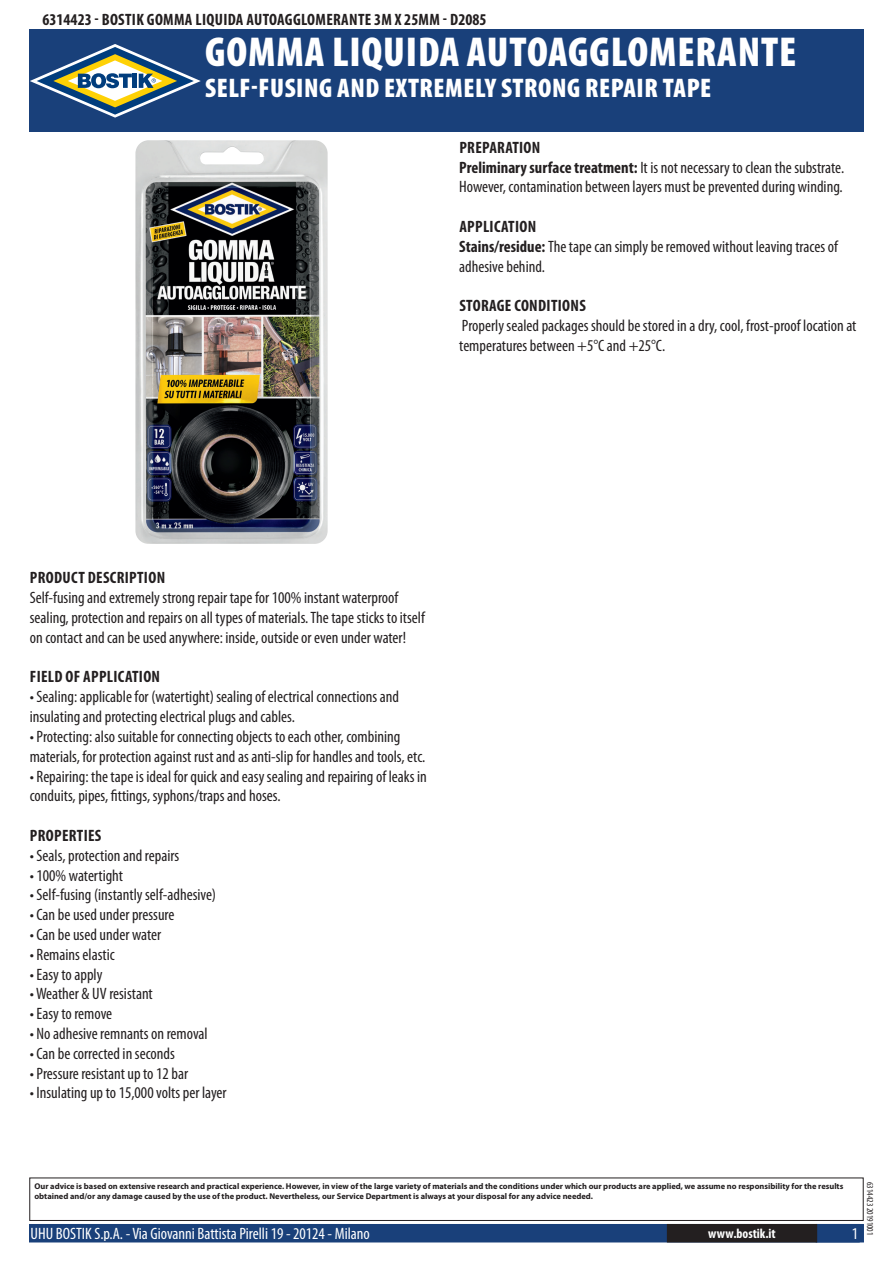
<style>
.page{position:relative;width:893px;height:1263px;background:#fff}
.page>*{position:absolute;margin:0;border:0;box-sizing:border-box;transform-origin:0 0}
.t1{font:900 condensed 42px "Myriad Pro";letter-spacing:.02em;color:#fff}
.t2{font:900 condensed 27px "Myriad Pro";letter-spacing:.02em;color:#fff}
.t3{font:condensed 16.5px/19.8px "Myriad Pro";color:#231f20}
.t4{font:700 condensed 16.5px "Myriad Pro";letter-spacing:.02em;color:#231f20}
.t5{font:condensed 16.5px "Myriad Pro";color:#fff}
.t6{font:700 condensed 13.5px "Myriad Pro";color:#fff}
.t7{font:condensed 9px "Myriad Pro";color:#231f20}
.t8{font:700 8.4px/10.1px "Myriad Pro";color:#231f20}
.s1{font-weight:700}
</style>
<div class="page">
<div style="left:30px;top:1225px;width:833px;height:17px;background:#19407a"></div>
<div style="left:29px;top:1224px;width:835px;height:18px;border:2px solid #19407a"></div>
<div style="left:816px;top:1224px;width:44px;height:18px;border:2px solid #19407a"></div>
<div style="left:668px;top:1225px;width:148px;height:17px;background:#231f20"></div>
<div style="left:667px;top:1224px;width:150px;height:18px;border:2px solid #231f20"></div>
<div style="left:29px;top:1177px;width:835px;height:44px;border:1px solid #231f20"></div>
<div style="left:30px;top:30px;width:834px;height:102px;background:#19407a"></div>
<svg style="left:30px;top:44px;width:171px;height:74px"></svg>
<img style="left:135px;top:140px;width:193px;height:404px">
<p class="t4" style="left:43px;top:9px;width:445px">6314423 - BOSTIK GOMMA LIQUIDA AUTOAGGLOMERANTE 3M X 25MM - D2085</p>
<h1 class="t1" style="left:205px;top:25px;width:593px">GOMMA LIQUIDA AUTOAGGLOMERANTE</h1>
<h2 class="t2" style="left:205px;top:70px;width:508px">SELF-FUSING AND EXTREMELY STRONG REPAIR TAPE</h2>
<p class="t3" style="left:459px;top:137px;width:386px"><span class="s1">PREPARATION<br>PRELIMINARY SURFACE TREATMENT:</span> It is not necessary to clean the substrate.<br>However, contamination between layers must be prevented during winding.</p>
<p class="t4" style="left:459px;top:216px;width:9px">APPL</p>
<p class="t3" style="left:459px;top:216px;width:380px;text-indent:30px"><span class="s1">ICATION<br>STAINS/RESIDUE:</span> The tape can simply be removed without leaving traces of adhesive behind.</p>
<p class="t4" style="left:459px;top:295px;width:128px">STORAGE CONDITIONS</p>
<p class="t3" style="left:459px;top:315px;width:399px">Properly sealed packages should be stored in a dry, cool, frost-proof location at temperatures between +5°C and +25°C.</p>
<p class="t4" style="left:30px;top:568px;width:137px">PRODUCT DESCRIPTION</p>
<p class="t3" style="left:30px;top:588px;width:397px">Self-fusing and extremely strong repair tape for 100% instant waterproof sealing, protection and repairs on all types of materials. The tape sticks to itself on contact and can be used anywhere: inside, outside or even under water!</p>
<p class="t4" style="left:30px;top:667px;width:132px">FIELD OF APPLICATION</p>
<p class="t3" style="left:30px;top:687px;width:371px">• Sealing: applicable for (watertight) sealing of electrical connections and insulating and protecting electrical plugs and cables.</p>
<p class="t3" style="left:30px;top:726px;width:397px">• Protecting: also suitable for connecting objects to each other, combining materials, for protection against rust and as anti-slip for handles and tools, etc.</p>
<p class="t3" style="left:30px;top:766px;width:399px">• Repairing: the tape is ideal for quick and easy sealing and repairing of leaks in conduits, pipes, fittings, syphons/traps and hoses.</p>
<p class="t4" style="left:30px;top:825px;width:73px">PROPERTIES</p>
<p class="t3" style="left:30px;top:845px;width:151px">• Seals, protection and repairs</p>
<p class="t3" style="left:30px;top:865px;width:95px">• 100% watertight</p>
<p class="t3" style="left:30px;top:885px;width:188px">• Self-fusing (instantly self-adhesive)</p>
<p class="t3" style="left:30px;top:904px;width:146px">• Can be used under pressure</p>
<p class="t3" style="left:30px;top:924px;width:133px">• Can be used under water</p>
<p class="t3" style="left:30px;top:944px;width:87px">• Remains elastic</p>
<p class="t3" style="left:30px;top:964px;width:74px">• Easy to apply</p>
<p class="t3" style="left:30px;top:984px;width:125px">• Weather &amp; UV resistant</p>
<p class="t3" style="left:30px;top:1003px;width:84px">• Easy to remove</p>
<p class="t3" style="left:30px;top:1023px;width:180px">• No adhesive remnants on removal</p>
<p class="t3" style="left:30px;top:1043px;width:147px">• Can be corrected in seconds</p>
<p class="t3" style="left:30px;top:1063px;width:160px">• Pressure resistant up to 12 bar</p>
<p class="t3" style="left:30px;top:1083px;width:198px">• Insulating up to 15,000 volts per layer</p>
<p class="t8" style="left:34px;top:1181px;width:810px">Our advice is based on extensive research and practical experience. However, in view of the large variety of materials and the conditions under which our products are applied, we assume no responsibility for the results obtained and/or any damage caused by the use of the product. Nevertheless, our Service Department is always at your disposal for any advice needed.</p>
<p class="t5" style="left:31px;top:1224px;width:341px">UHU BOSTIK S.p.A. - Via Giovanni Battista Pirelli 19 - 20124 - Milano</p>
<p class="t6" style="left:708px;top:1225px;width:69px">WWW.BOSTIK.IT</p>
<p class="t5" style="left:852px;top:1224px;width:8px">1</p>
<p class="t7" style="left:875px;top:1182px;width:55px;rotate:90deg">6314423 20191001</p>
</div>
